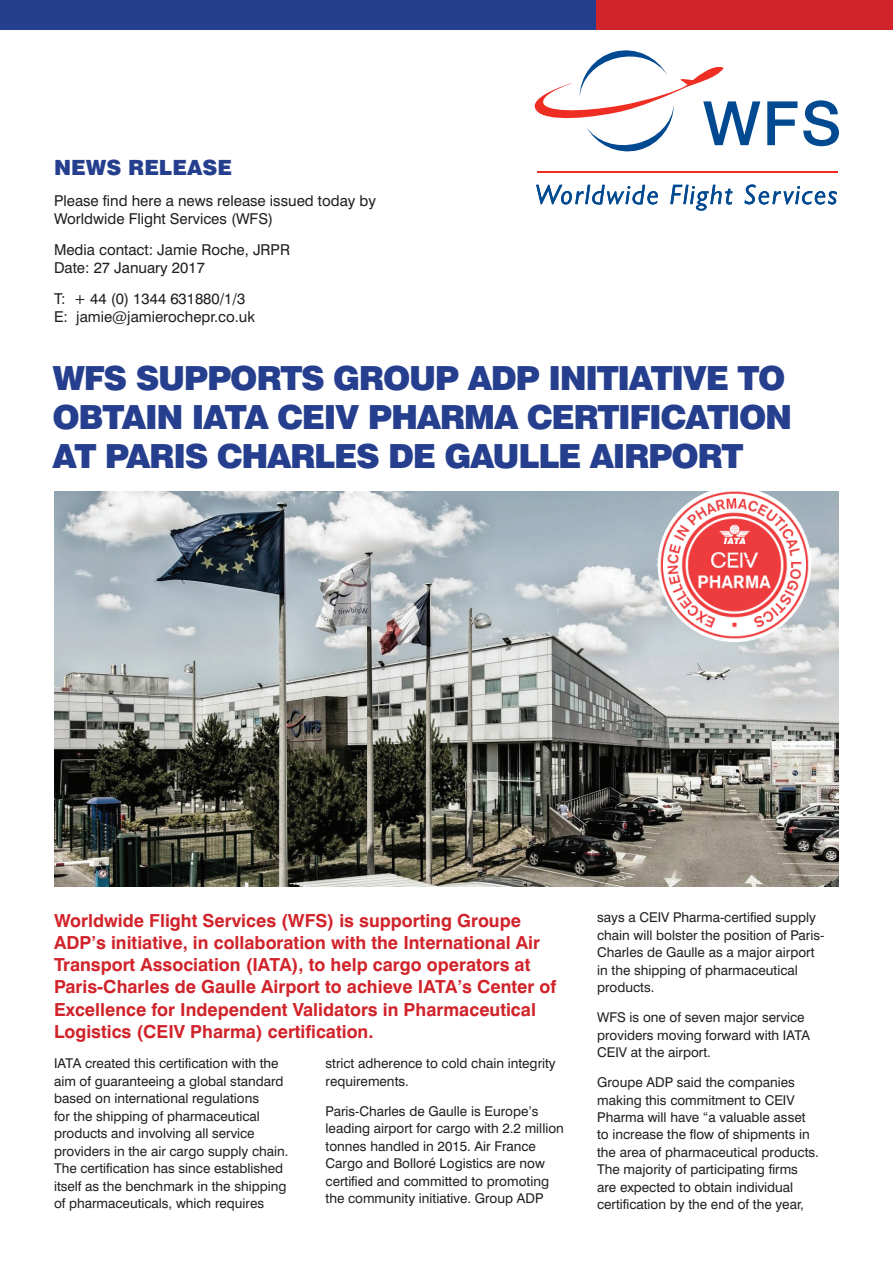
<style>
.page{position:relative;width:893px;height:1263px;background:#fff}
.page>*{position:absolute;margin:0;border:0;box-sizing:border-box;transform-origin:0 0}
.t1{font:900 33.3px/39px "Swiss 721 BT";letter-spacing:-.04em;color:#253f8e}
.t2{font:900 21px "Swiss 721 BT";color:#253f8e}
.t3{font:700 18px/22.4px "Swiss 721 BT";color:#d1232a}
.t4{font:15px/18px "Swiss 721 BT";color:#231f20}
.t5{font:13.5px/17.5px "Swiss 721 BT";color:#231f20}
</style>
<div class="page">
<svg style="left:535px;top:51px;width:225px;height:101px"></svg>
<svg style="left:767px;top:101px;width:30px;height:44px"></svg>
<svg style="left:803px;top:100px;width:36px;height:46px"></svg>
<svg style="left:536px;top:185px;width:122px;height:19px"></svg>
<svg style="left:670px;top:185px;width:62px;height:26px"></svg>
<svg style="left:744px;top:184px;width:93px;height:20px"></svg>
<hr style="left:537px;top:171px;width:300px;height:2px;background:#ee2e22">
<div style="left:0;top:0;width:596px;height:30px;background:#253f8e"></div>
<div style="left:596px;top:0;width:297px;height:30px;background:#d1232a"></div>
<img style="left:54px;top:491px;width:785px;height:396px">
<img style="left:658px;top:491px;width:153px;height:151px">
<h2 class="t2" style="left:54px;top:155px;width:180px">NEWS RELEASE</h2>
<p class="t4" style="left:54px;top:192px;width:324px">Please find here a news release issued today by<br>Worldwide Flight Services (WFS)</p>
<p class="t4" style="left:54px;top:240px;width:237px">Media contact: Jamie Roche, JRPR<br>Date: 27 January 2017</p>
<p class="t4" style="left:54px;top:289px;width:203px">T: + 44 (0) 1344 631880/1/3<br>E: jamie@jamierochepr.co.uk</p>
<h1 class="t1" style="left:52px;top:358px;width:741px">WFS SUPPORTS GROUP ADP INITIATIVE TO<br>OBTAIN IATA CEIV PHARMA CERTIFICATION<br>AT PARIS CHARLES DE GAULLE AIRPORT</h1>
<p class="t3" style="left:54px;top:909px;width:504px">Worldwide Flight Services (WFS) is supporting Groupe ADP’s initiative, in collaboration with the International Air Transport Association (IATA), to help cargo operators at Paris-Charles de Gaulle Airport to achieve IATA’s Center of Excellence for Independent Validators in Pharmaceutical Logistics (CEIV Pharma) certification.</p>
<p class="t5" style="left:54px;top:1054px;width:236px">IATA created this certification with the aim of guaranteeing a global standard based on international regulations<br>for the shipping of pharmaceutical products and involving all service providers in the air cargo supply chain.<br>The certification has since established itself as the benchmark in the shipping of pharmaceuticals, which requires</p>
<p class="t5" style="left:326px;top:1054px;width:232px">strict adherence to cold chain integrity requirements.</p>
<p class="t5" style="left:326px;top:1102px;width:240px">Paris-Charles de Gaulle is Europe’s leading airport for cargo with 2.2 million tonnes handled in 2015. Air France Cargo and Bolloré Logistics are now certified and committed to promoting the community initiative. Group ADP</p>
<p class="t5" style="left:597px;top:909px;width:229px">says a CEIV Pharma-certified supply chain will bolster the position of Paris-<br>Charles de Gaulle as a major airport in the shipping of pharmaceutical products.</p>
<p class="t5" style="left:597px;top:1008px;width:215px">WFS is one of seven major service providers moving forward with IATA<br>CEIV at the airport.</p>
<p class="t5" style="left:597px;top:1073px;width:223px">Groupe ADP said the companies making this commitment to CEIV Pharma will have “a valuable asset to increase the flow of shipments in the area of pharmaceutical products.<br>The majority of participating firms are expected to obtain individual certification by the end of the year,</p>
</div>
